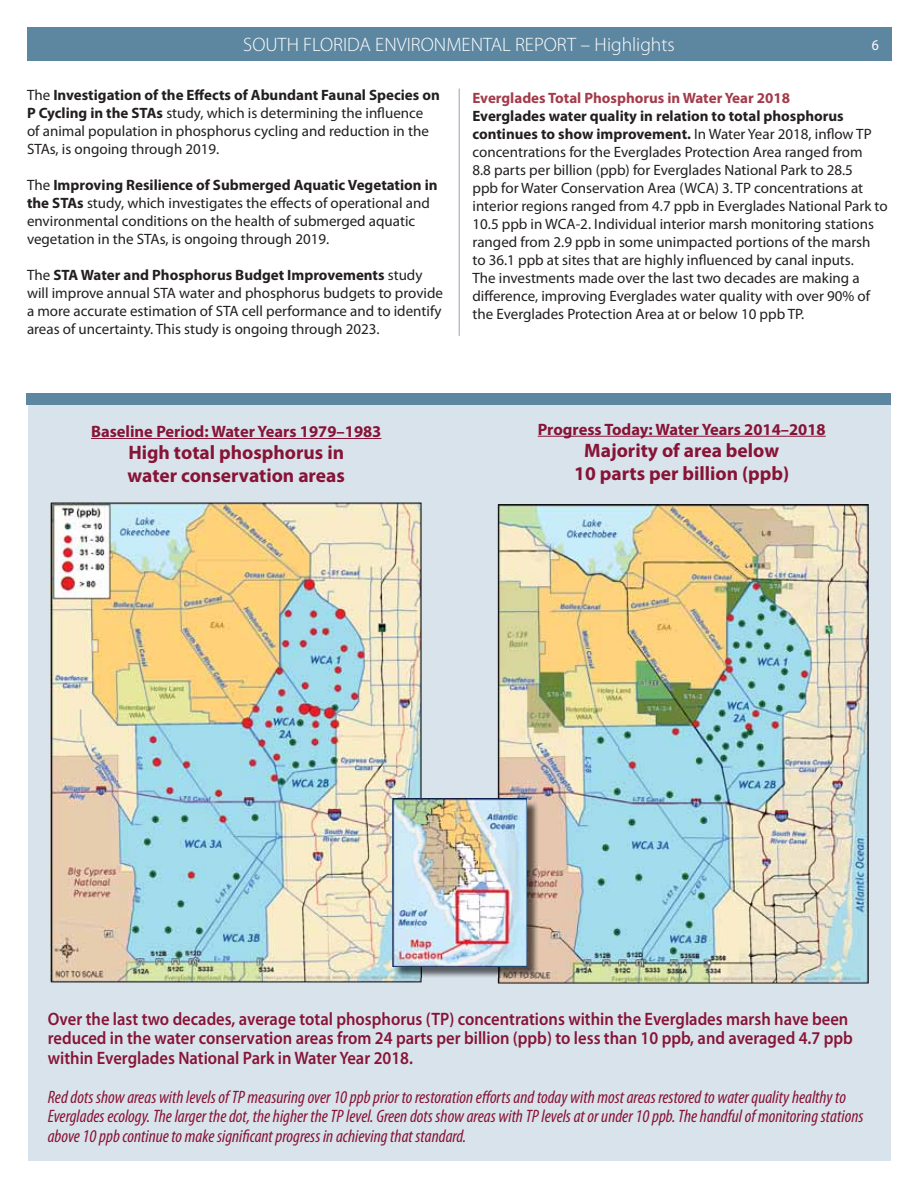
<style>
.page{position:relative;width:918px;height:1188px;background:#fff}
.page>*{position:absolute;margin:0;border:0;box-sizing:border-box;transform-origin:0 0}
.t1{font:700 19.5px/22.5px "Myriad Pro";color:#871436}
.t2{font:300 19.5px "Myriad Pro";color:#fff}
.t3{font:italic condensed 18px/19.5px "Myriad Pro";color:#871436}
.t4{font:600 18px/19.5px "Myriad Pro";color:#871436;scale:.92 1}
.t5{font:700 16.5px "Myriad Pro";color:#871436}
.t6{font:15px/18px "Myriad Pro";color:#231f20}
.t7{font:700 15px "Myriad Pro";color:#a33b4a}
.t8{font:15px "Myriad Pro";color:#fff;scale:.92 1}
.s1{font-weight:700}
</style>
<div class="page">
<div style="left:28px;top:395px;width:862px;height:766px;background:#d9e3eb"></div>
<img style="left:498px;top:504px;width:371px;height:480px">
<div style="left:27px;top:27px;width:864px;height:33px;background:#5d87a1"></div>
<hr style="left:459px;top:89px;width:1px;height:247px;background:#a999b4">
<img style="left:50px;top:503px;width:372px;height:479px">
<hr style="left:91px;top:438px;width:290px;height:1px;background:#871436">
<hr style="left:538px;top:436px;width:288px;height:1px;background:#871436">
<img style="left:394px;top:801px;width:144px;height:177px">
<img style="left:392px;top:799px;width:135px;height:167px">
<div style="left:26px;top:393px;width:864px;height:12px;background:#5d87a1"></div>
<h1 class="t2" style="left:243px;top:32px;width:433px">SOUTH FLORIDA ENVIRONMENTAL REPORT – Highlights</h1>
<p class="t8" style="left:872px;top:39px;width:9px">6</p>
<p class="t6" style="left:27px;top:87px;width:414px">The <span class="s1">Investigation of the Effects of Abundant Faunal Species on P Cycling in the STAs</span> study, which is determining the influence<br>of animal population in phosphorus cycling and reduction in the STAs, is ongoing through 2019.</p>
<p class="t6" style="left:27px;top:177px;width:412px">The <span class="s1">Improving Resilience of Submerged Aquatic Vegetation in the STAs</span> study, which investigates the effects of operational and environmental conditions on the health of submerged aquatic vegetation in the STAs, is ongoing through 2019.</p>
<p class="t6" style="left:27px;top:267px;width:418px">The <span class="s1">STA Water and Phosphorus Budget Improvements</span> study will improve annual STA water and phosphorus budgets to provide a more accurate estimation of STA cell performance and to identify areas of uncertainty. This study is ongoing through 2023.</p>
<p class="t7" style="left:473px;top:92px;width:319px">Everglades Total Phosphorus in Water Year 2018</p>
<p class="t6" style="left:473px;top:108px;width:417px"><span class="s1">Everglades water quality in relation to total phosphorus continues to show improvement.</span> In Water Year 2018, inflow TP concentrations for the Everglades Protection Area ranged from<br>8.8 parts per billion (ppb) for Everglades National Park to 28.5<br>ppb for Water Conservation Area (WCA) 3. TP concentrations at interior regions ranged from 4.7 ppb in Everglades National Park to 10.5 ppb in WCA-2. Individual interior marsh monitoring stations ranged from 2.9 ppb in some unimpacted portions of the marsh<br>to 36.1 ppb at sites that are highly influenced by canal inputs.<br>The investments made over the last two decades are making a difference, improving Everglades water quality with over 90% of the Everglades Protection Area at or below 10 ppb TP.</p>
<p class="t5" style="left:91px;top:425px;width:292px">Baseline Period: Water Years 1979–1983</p>
<h1 class="t1" style="left:128px;top:443px;width:219px">High total phosphorus in water conservation areas</h1>
<p class="t5" style="left:538px;top:423px;width:289px">Progress Today: Water Years 2014–2018</p>
<h1 class="t1" style="left:574px;top:441px;width:216px;text-align:center">Majority of area below<br>10 parts per billion (ppb)</h1>
<p class="t4" style="left:48px;top:1010px;width:877px">Over the last two decades, average total phosphorus (TP) concentrations within the Everglades marsh have been reduced in the water conservation areas from 24 parts per billion (ppb) to less than 10 ppb, and averaged 4.7 ppb within Everglades National Park in Water Year 2018.</p>
<p class="t3" style="left:48px;top:1088px;width:817px">Red dots show areas with levels of TP measuring over 10 ppb prior to restoration efforts and today with most areas restored to water quality healthy to<br>Everglades ecology. The larger the dot, the higher the TP level. Green dots show areas with TP levels at or under 10 ppb. The handful of monitoring stations above 10 ppb continue to make significant progress in achieving that standard.</p>
</div>
